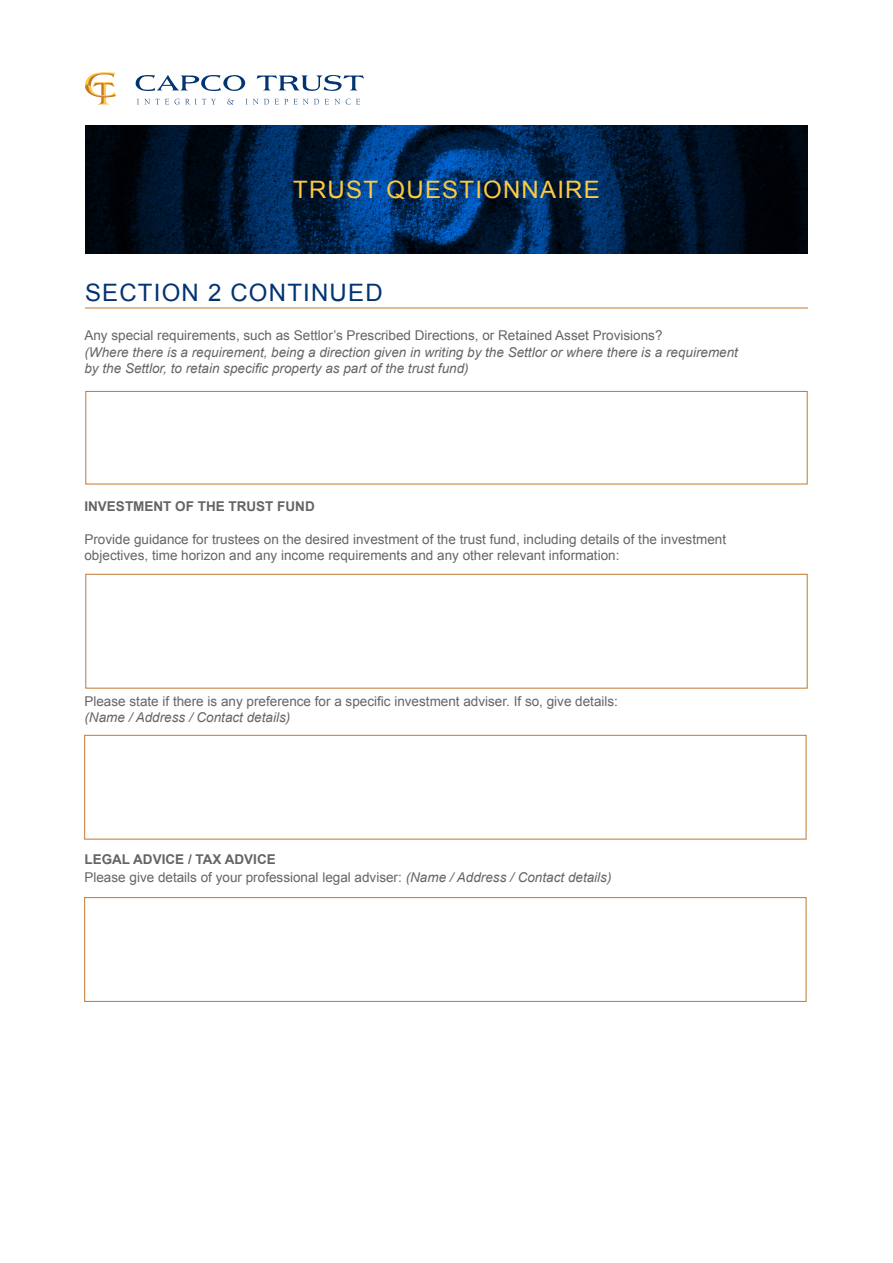
<style>
.page{position:relative;width:893px;height:1263px;background:#fff}
.page>*{position:absolute;margin:0;border:0;box-sizing:border-box;transform-origin:0 0}
.t1{font:24px "Arial";letter-spacing:.05em;color:#feca42}
.heading{font:24px "Arial";letter-spacing:.05em;color:#013471}
.body{font:13.5px "Arial";color:#656568}
.body-2{font:italic 13.5px "Arial";color:#656568}
.subheading{font:700 13.5px "Arial";color:#656568}
.s1{font-style:italic}
</style>
<div class="page">
<img style="left:85px;top:125px;width:723px;height:128px">
<svg style="left:135px;top:75px;width:111px;height:16px"></svg>
<svg style="left:257px;top:75px;width:107px;height:16px"></svg>
<svg style="left:137px;top:99px;width:32px;height:5px"></svg>
<svg style="left:175px;top:99px;width:41px;height:6px"></svg>
<svg style="left:227px;top:99px;width:7px;height:6px"></svg>
<svg style="left:246px;top:99px;width:12px;height:5px"></svg>
<svg style="left:264px;top:99px;width:5px;height:5px"></svg>
<svg style="left:325px;top:99px;width:4px;height:5px"></svg>
<svg style="left:275px;top:99px;width:33px;height:5px"></svg>
<svg style="left:314px;top:99px;width:5px;height:5px"></svg>
<svg style="left:335px;top:99px;width:5px;height:5px"></svg>
<svg style="left:356px;top:99px;width:4px;height:5px"></svg>
<svg style="left:85px;top:72px;width:31px;height:33px"></svg>
<hr style="left:85px;top:308px;width:723px;height:1px;background:#c27830">
<div style="left:86px;top:391px;width:721px;height:93px;border:1px solid #c27830"></div>
<div style="left:86px;top:574px;width:721px;height:114px;border:1px solid #c27830"></div>
<div style="left:84px;top:735px;width:722px;height:104px;border:1px solid #c27830"></div>
<div style="left:84px;top:897px;width:722px;height:104px;border:1px solid #c27830"></div>
<h1 class="t1" style="left:293px;top:174px;width:308px">TRUST QUESTIONNAIRE</h1>
<p class="heading" style="left:85px;top:276px;width:299px">SECTION 2 CONTINUED</p>
<p class="body" style="left:84px;top:327px;width:580px">Any special requirements, such as Settlor’s Prescribed Directions, or Retained Asset Provisions?</p>
<p class="body-2" style="left:84px;top:343px;width:655px">(Where there is a requirement, being a direction given in writing by the Settlor or where there is a requirement</p>
<p class="body-2" style="left:84px;top:359px;width:386px">by the Settlor, to retain specific property as part of the trust fund)</p>
<p class="subheading" style="left:84px;top:498px;width:232px">INVESTMENT OF THE TRUST FUND</p>
<p class="body" style="left:84px;top:530px;width:643px">Provide guidance for trustees on the desired investment of the trust fund, including details of the investment</p>
<p class="body" style="left:84px;top:546px;width:536px">objectives, time horizon and any income requirements and any other relevant information:</p>
<p class="body" style="left:84px;top:692px;width:535px">Please state if there is any preference for a specific investment adviser. If so, give details:</p>
<p class="body-2" style="left:84px;top:708px;width:207px">(Name / Address / Contact details)</p>
<p class="subheading" style="left:84px;top:850px;width:193px">LEGAL ADVICE / TAX ADVICE</p>
<p class="body" style="left:84px;top:869px;width:528px">Please give details of your professional legal adviser: <span class="s1">(Name / Address / Contact details)</span></p>
</div>
